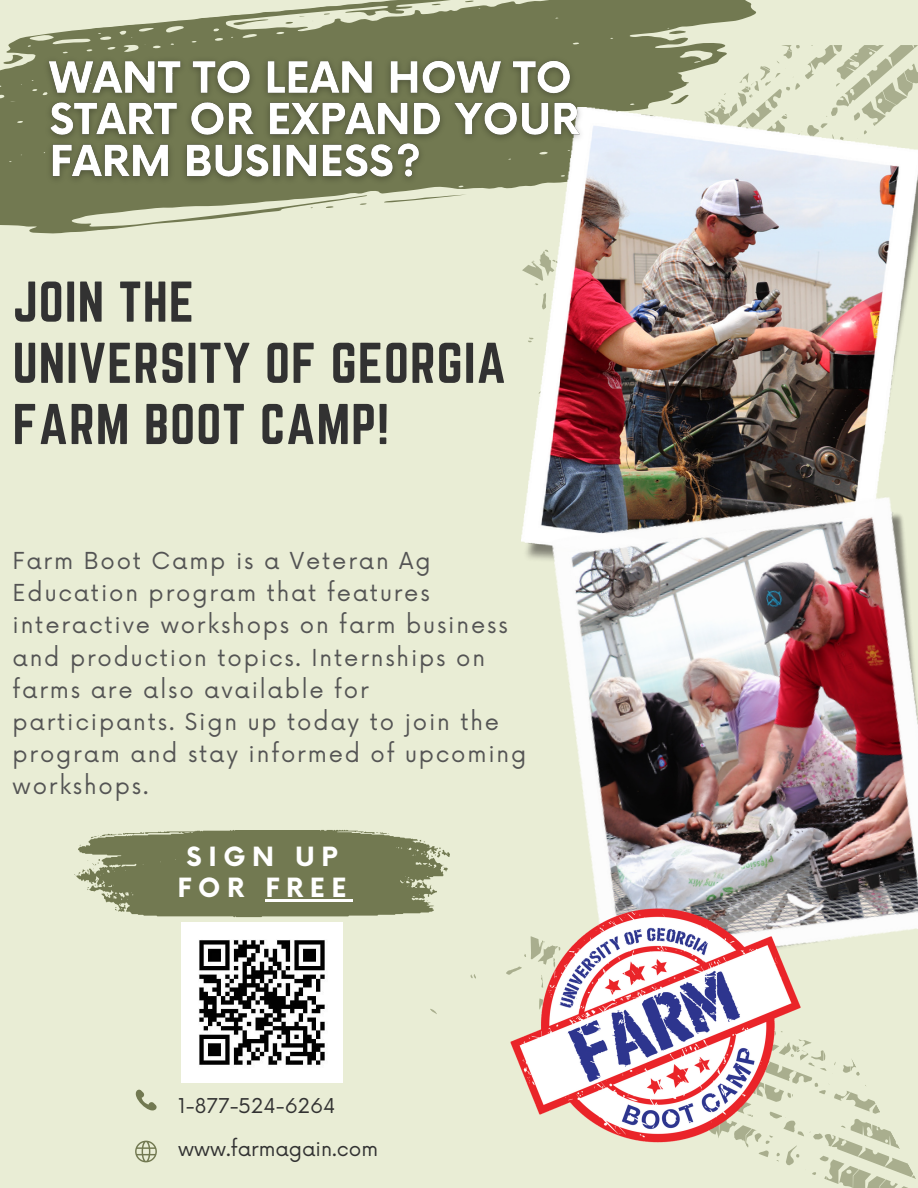
<style>
.page{position:relative;width:918px;height:1188px;background:#e9edd5}
.page>*{position:absolute;margin:0;border:0;box-sizing:border-box;transform-origin:0 0}
.t1{font:50.25px/61.2px "Norwester";letter-spacing:.02em;color:#323232}
.t2{font:700 25.8px/31.5px "Now";letter-spacing:.255em;color:#fff;text-align:center}
.t3{font:22.8px/32.1px "Now";letter-spacing:.08em;color:#545454}
.t4{font:19.95px "Now";color:#323232}
</style>
<div class="page">
<svg style="left:21px;top:0;width:735px;height:45px;fill:#727951"></svg>
<svg style="left:668px;top:29px;width:18px;height:6px"></svg>
<svg style="left:233px;top:19px;width:36px;height:7px"></svg>
<svg style="left:494px;top:0;width:54px;height:1px"></svg>
<svg style="left:432px;top:3px;width:9px;height:3px"></svg>
<svg style="left:465px;top:0;width:9px;height:2px"></svg>
<svg style="left:285px;top:22px;width:8px;height:2px"></svg>
<svg style="left:324px;top:13px;width:6px;height:2px"></svg>
<svg style="left:0;top:38px;width:696px;height:196px;fill:#727951"></svg>
<svg style="left:384px;top:194px;width:83px;height:9px"></svg>
<svg style="left:326px;top:206px;width:8px;height:2px"></svg>
<svg style="left:360px;top:203px;width:7px;height:2px"></svg>
<svg style="left:430px;top:974px;width:486px;height:214px"></svg>
<svg style="left:522px;top:45px;width:396px;height:63px"></svg>
<img style="left:522px;top:108px;width:396px;height:346px">
<img style="left:499px;top:454px;width:419px;height:555px">
<svg style="left:74px;top:830px;width:376px;height:87px;background:#858c66"></svg>
<svg style="left:135px;top:1089px;width:22px;height:22px"></svg>
<svg style="left:135px;top:1141px;width:21px;height:21px"></svg>
<img style="left:504px;top:871px;width:301px;height:273px">
<hr style="left:265px;top:899px;width:88px;height:3px;background:#fff">
<img style="left:38px;top:51px;width:553px;height:139px">
<img style="left:182px;top:923px;width:160px;height:160px">
<h3 class="t1" style="left:13px;top:271px;width:495px">JOIN THE<br>UNIVERSITY OF GEORGIA<br>FARM BOOT CAMP!</h3>
<p class="t3" style="left:13px;top:546px;width:515px">Farm Boot Camp is a Veteran Ag<br>Education program that features interactive workshops on farm business and production topics. Internships on farms are also available for participants. Sign up today to join the program and stay informed of upcoming workshops.</p>
<p class="t2" style="left:178px;top:842px;width:170px">SIGN UP<br>FOR FREE</p>
<p class="t4" style="left:178px;top:1095px;width:159px">1-877-524-6264</p>
<h4 class="t4" style="left:178px;top:1137px;width:201px">www.farmagain.com</h4>
</div>
